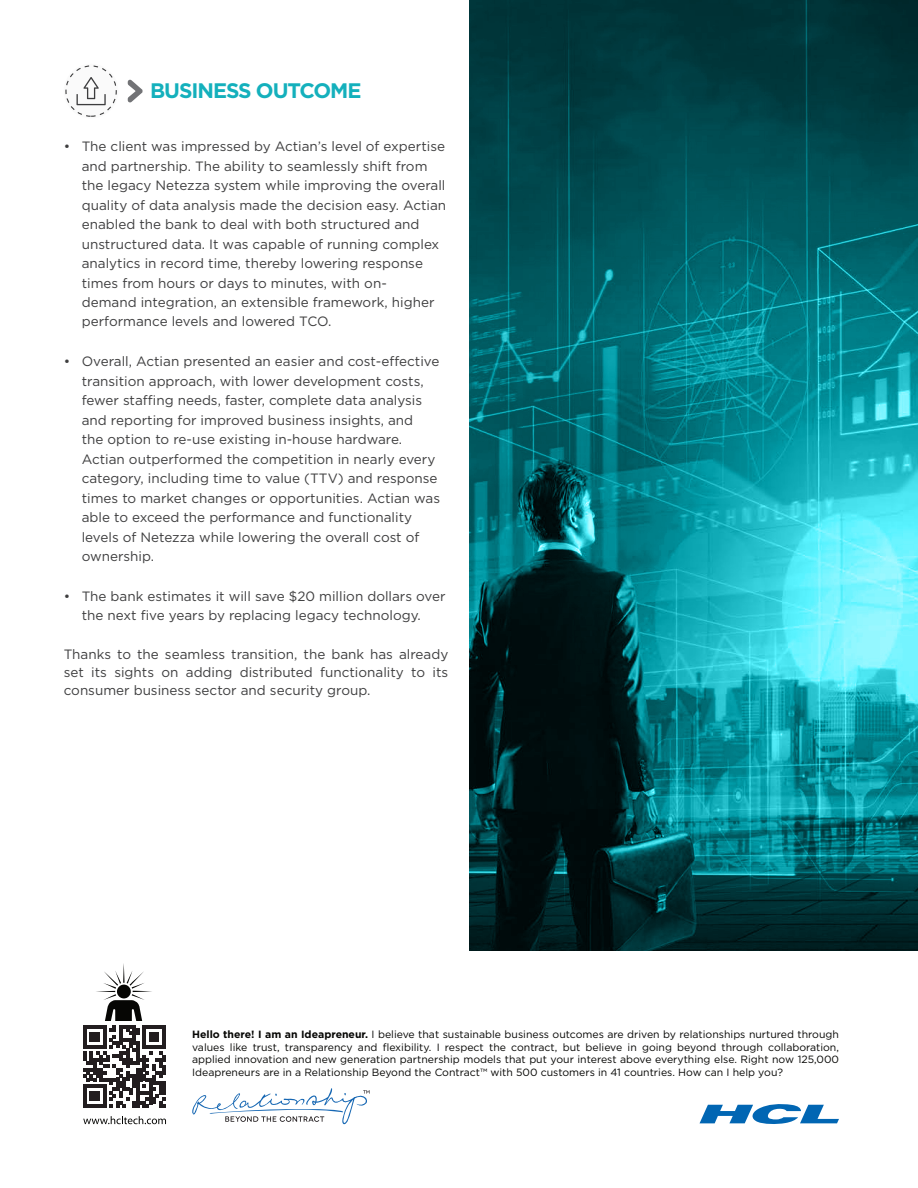
<style>
.page{position:relative;width:918px;height:1188px;background:#fff}
.page>*{position:absolute;margin:0;border:0;box-sizing:border-box;transform-origin:0 0}
.t1{font:700 21px "Gotham";letter-spacing:-.05em;color:#14b0bc}
.t2{font:13.5px/19.5px "Gotham";color:#3e3e3f}
.t3{font:10.5px/12.6px "Gotham";color:#060604;text-align:justify}
.s1{font-weight:700}
</style>
<div class="page">
<svg style="left:470px;top:0;width:448px;height:951px;background:#0a666e"></svg>
<svg style="left:700px;top:1104px;width:139px;height:20px"></svg>
<svg style="left:192px;top:1088px;width:178px;height:37px"></svg>
<svg style="left:83px;top:1116px;width:83px;height:8px"></svg>
<svg style="left:83px;top:963px;width:83px;height:145px"></svg>
<div style="left:64px;top:64px;width:54px;height:54px;background:#fafafa;border-radius:50%"></div>
<div style="left:65px;top:65px;width:52px;height:52px;border:1px dashed #3e3e3f;border-radius:50%"></div>
<svg style="left:127px;top:80px;width:16px;height:23px"></svg>
<svg style="left:77px;top:77px;width:29px;height:28px"></svg>
<h1 class="t1" style="left:150px;top:76px;width:213px">BUSINESS OUTCOME</h1>
<p class="t2" style="left:82px;top:136px;width:366px;text-indent:-18px">• The client was impressed by Actian’s level of expertise and partnership. The ability to seamlessly shift from the legacy Netezza system while improving the overall quality of data analysis made the decision easy. Actian enabled the bank to deal with both structured and unstructured data. It was capable of running complex analytics in record time, thereby lowering response times from hours or days to minutes, with on-<br>demand integration, an extensible framework, higher performance levels and lowered TCO.</p>
<p class="t2" style="left:82px;top:351px;width:360px;text-indent:-18px">• Overall, Actian presented an easier and cost-effective transition approach, with lower development costs, fewer staffing needs, faster, complete data analysis and reporting for improved business insights, and<br>the option to re-use existing in-house hardware.<br>Actian outperformed the competition in nearly every category, including time to value (TTV) and response times to market changes or opportunities. Actian was able to exceed the performance and functionality levels of Netezza while lowering the overall cost of ownership.</p>
<p class="t2" style="left:64px;top:586px;width:383px;text-align:center">• The bank estimates it will save $20 million dollars over the next five years by replacing legacy technology.</p>
<p class="t2" style="left:64px;top:645px;width:386px;line-height:18px;text-align:justify">Thanks to the seamless transition, the bank has already set its sights on adding distributed functionality to its consumer business sector and security group.</p>
<p class="t3" style="left:192px;top:1028px;width:648px"><span class="s1">Hello there! I am an Ideapreneur.</span> I believe that sustainable business outcomes are driven by relationships nurtured through values like trust, transparency and flexibility. I respect the contract, but believe in going beyond through collaboration, applied innovation and new generation partnership models that put your interest above everything else. Right now 125,000<br>Ideapreneurs are in a Relationship Beyond the Contract™ with 500 customers in 41 countries. How can I help you?</p>
</div>
